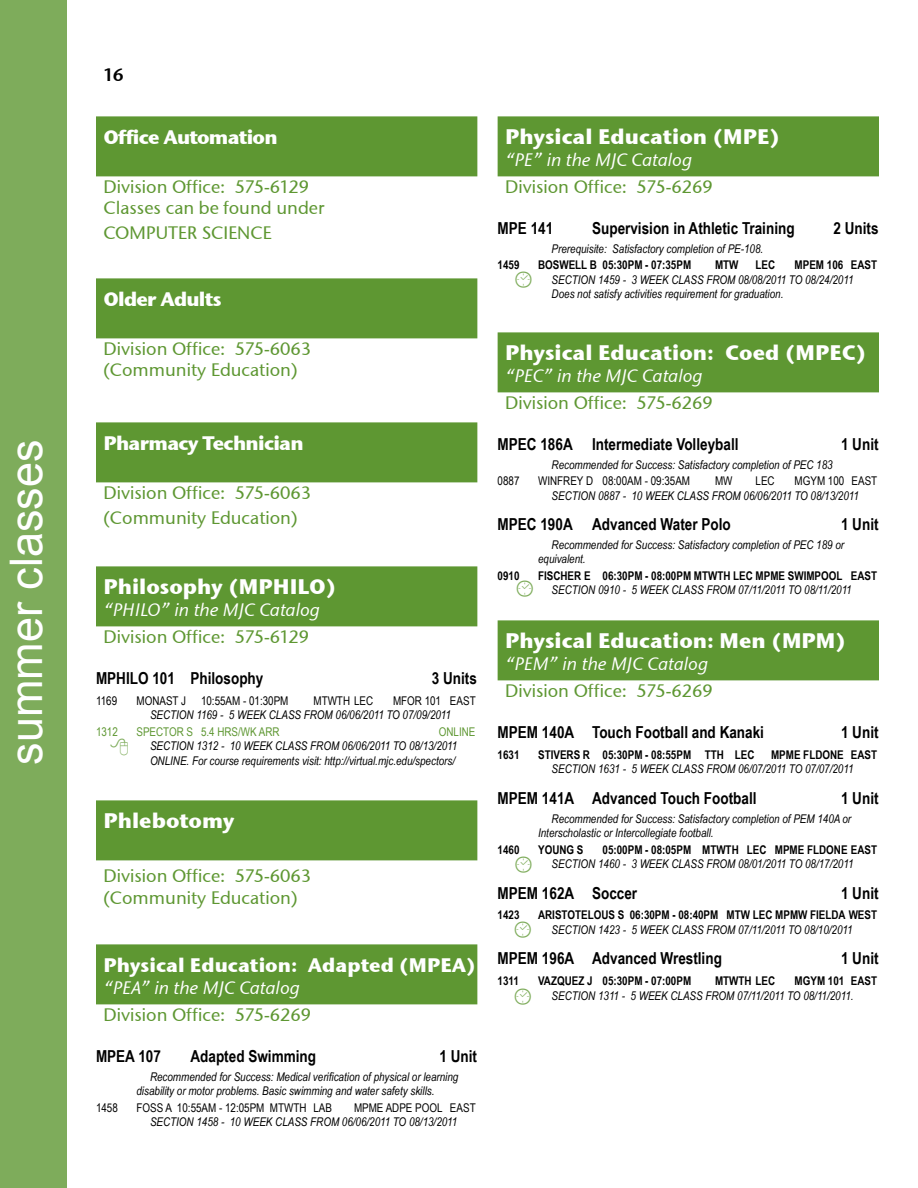
<style>
.page{position:relative;width:918px;height:1188px;background:#fff}
.page>*{position:absolute;margin:0;border:0;box-sizing:border-box;transform-origin:0 0}
.t1{font:45px "Arial";color:#fff}
.t2{font:21px "Stone Sans ITCTT Bold";color:#fff}
.t3{font:21px "BD International";color:#7eac5b}
.t4{font:19.5px "Stone Sans ITCTT Bold";letter-spacing:-.04em;color:#fff}
.t5{font:19.5px "Stone Sans ITCTT Bold";color:#fff}
.t6{font:18px/21.6px "Stone Sans ITCTT Medium";color:#5e9732}
.t7{font:italic 18px "Stone Sans ITCTT Medium";color:#fff}
.t8{font:18px "Stone Sans Semi ITCTT";color:#000}
.t9{font:700 16.5px "Arial Narrow";color:#000}
.t10{font:italic 12px/14.4px "Arial Narrow";color:#000}
.t11{font:700 12px "Arial Narrow";color:#000}
.t12{font:12px "Arial Narrow";color:#000}
.t13{font:12px "Arial Narrow";color:#5e9732}
</style>
<div class="page">
<div style="left:0;top:0;width:66px;height:1188px;background:#7eac5b"></div>
<div style="left:96px;top:116px;width:381px;height:60px;background:#5e9732"></div>
<div style="left:96px;top:278px;width:381px;height:60px;background:#5e9732"></div>
<div style="left:96px;top:422px;width:381px;height:60px;background:#5e9732"></div>
<div style="left:96px;top:566px;width:381px;height:60px;background:#5e9732"></div>
<div style="left:96px;top:800px;width:381px;height:60px;background:#5e9732"></div>
<div style="left:96px;top:944px;width:381px;height:60px;background:#5e9732"></div>
<div style="left:498px;top:116px;width:381px;height:60px;background:#5e9732"></div>
<div style="left:498px;top:332px;width:381px;height:60px;background:#5e9732"></div>
<div style="left:498px;top:620px;width:381px;height:60px;background:#5e9732"></div>
<h1 class="t1" style="left:-3px;top:765px;width:327px;rotate:-90deg">summer classes</h1>
<h3 class="t8" style="left:103px;top:64px;width:22px">16</h3>
<h3 class="t4" style="left:104px;top:124px;width:176px">Office Automation</h3>
<h3 class="t6" style="left:103px;top:175px;width:222px">Division Office: 575-6129<br>Classes can be found under</h3>
<h3 class="t6" style="left:103px;top:222px;width:170px">COMPUTER SCIENCE</h3>
<h3 class="t4" style="left:104px;top:286px;width:120px">Older Adults</h3>
<h3 class="t6" style="left:103px;top:337px;width:209px">Division Office: 575-6063 (Community Education)</h3>
<h3 class="t4" style="left:104px;top:430px;width:202px">Pharmacy Technician</h3>
<h3 class="t6" style="left:104px;top:480px;width:209px;line-height:25.2px">Division Office: 575-6063 (Community Education)</h3>
<h2 class="t2" style="left:104px;top:573px;width:234px">Philosophy (MPHILO)</h2>
<h3 class="t7" style="left:104px;top:598px;width:218px">“PHILO” in the MJC Catalog</h3>
<h3 class="t6" style="left:104px;top:625px;width:207px">Division Office: 575-6129</h3>
<h3 class="t9" style="left:96px;top:666px;width:169px">MPHILO 101 Philosophy</h3>
<h3 class="t9" style="left:432px;top:666px;width:47px">3 Units</h3>
<p class="t12" style="left:96px;top:692px;width:34px">1169 MO</p>
<p class="t12" style="left:152px;top:692px;width:143px">NAST J 10:55AM - 01:30PMM</p>
<p class="t12" style="left:322px;top:692px;width:64px">TWTH LEC MF</p>
<p class="t12" style="left:407px;top:692px;width:70px">OR 101 EAST</p>
<p class="t10" style="left:150px;top:708px;width:303px">SECTION 1169 - 5 WEEK CLASS FROM 06/06/2011 TO 07/09/2011</p>
<p class="t13" style="left:96px;top:723px;width:32px">1312 SPECTOR</p>
<p class="t13" style="left:187px;top:723px;width:95px">S 5.4 HRS/WK ARR</p>
<p class="t13" style="left:439px;top:723px;width:38px">ONLINE</p>
<p class="t10" style="left:150px;top:739px;width:309px">SECTION 1312 - 10 WEEK CLASS FROM 06/06/2011 TO 08/13/2011<br>ONLINE. For course requirements visit: http://virtual.mjc.edu/spectors/</p>
<h2 class="t2" style="left:104px;top:807px;width:133px">Phlebotomy</h2>
<h3 class="t6" style="left:104px;top:865px;width:209px">Division Office: 575-6063 (Community Education)</h3>
<h3 class="t5" style="left:104px;top:952px;width:374px">Physical Education: Adapted (MPEA)</h3>
<h3 class="t7" style="left:104px;top:976px;width:198px">“PEA” in the MJC Catalog</h3>
<h3 class="t6" style="left:104px;top:1003px;width:209px">Division Office: 575-6269</h3>
<h3 class="t9" style="left:96px;top:1044px;width:66px">MPEA 107</h3>
<h3 class="t9" style="left:190px;top:1044px;width:127px">Adapted Swimming</h3>
<h3 class="t9" style="left:439px;top:1044px;width:39px">1 Unit</h3>
<p class="t10" style="left:136px;top:1069px;width:323px;text-indent:14px">Recommended for Success: Medical verification of physical or learning disability or motor problems. Basic swimming and water safety skills.</p>
<p class="t12" style="left:96px;top:1099px;width:34px">1458 FO</p>
<p class="t12" style="left:150px;top:1099px;width:198px">SS A 10:55AM - 12:05PM MTWTH LAB M</p>
<p class="t12" style="left:362px;top:1099px;width:115px">PME ADPE POOL EAST</p>
<p class="t10" style="left:150px;top:1114px;width:309px">SECTION 1458 - 10 WEEK CLASS FROM 06/06/2011 TO 08/13/2011</p>
<h2 class="t2" style="left:505px;top:123px;width:276px">Physical Education (MPE)</h2>
<h3 class="t7" style="left:505px;top:148px;width:188px">“PE” in the MJC Catalog</h3>
<h3 class="t6" style="left:505px;top:175px;width:209px">Division Office: 575-6269</h3>
<h3 class="t9" style="left:498px;top:216px;width:57px">MPE 141</h3>
<h3 class="t9" style="left:592px;top:216px;width:204px">Supervision in Athletic Training</h3>
<h3 class="t9" style="left:834px;top:216px;width:47px">2 Units</h3>
<p class="t10" style="left:552px;top:241px;width:213px">Prerequisite: Satisfactory completion of PE-108.</p>
<p class="t11" style="left:498px;top:256px;width:23px">1459</p>
<p class="t11" style="left:538px;top:256px;width:23px">Boswell</p>
<p class="t11" style="left:590px;top:256px;width:103px">B 05:30PM - 07:35PM</p>
<p class="t11" style="left:715px;top:256px;width:25px">MTW</p>
<p class="t11" style="left:756px;top:256px;width:21px">LEC</p>
<p class="t11" style="left:795px;top:256px;width:84px">MPEM 106 EAST</p>
<p class="t10" style="left:552px;top:272px;width:303px">SECTION 1459 - 3 WEEK CLASS FROM 08/08/2011 TO 08/24/2011<br>Does not satisfy activities requirement for graduation.</p>
<h2 class="t3" style="left:513px;top:268px;width:24px">C</h2>
<h2 class="t2" style="left:505px;top:339px;width:363px">Physical Education: Coed (MPEC)</h2>
<h3 class="t7" style="left:505px;top:364px;width:199px">“PEC” in the MJC Catalog</h3>
<h3 class="t6" style="left:505px;top:391px;width:209px">Division Office: 575-6269</h3>
<h3 class="t9" style="left:498px;top:432px;width:242px">MPEC 186A Intermediate Volleyball</h3>
<h3 class="t9" style="left:841px;top:432px;width:39px">1 Unit</h3>
<p class="t10" style="left:552px;top:457px;width:283px">Recommended for Success: Satisfactory completion of PEC 183</p>
<p class="t12" style="left:498px;top:472px;width:23px">0887</p>
<p class="t12" style="left:538px;top:472px;width:151px">WINFREY D 08:00AM - 09:35AMM</p>
<p class="t12" style="left:723px;top:472px;width:11px">W</p>
<p class="t12" style="left:756px;top:472px;width:123px">LEC MGYM 100 EAST</p>
<p class="t10" style="left:552px;top:488px;width:309px">SECTION 0887 - 10 WEEK CLASS FROM 06/06/2011 TO 08/13/2011</p>
<h3 class="t9" style="left:498px;top:512px;width:235px">MPEC 190A Advanced Water Polo</h3>
<h3 class="t9" style="left:841px;top:512px;width:39px">1 Unit</h3>
<p class="t10" style="left:538px;top:537px;width:308px;text-indent:14px">Recommended for Success: Satisfactory completion of PEC 189 or equivalent.</p>
<p class="t11" style="left:498px;top:567px;width:23px">0910</p>
<p class="t11" style="left:538px;top:567px;width:14px">Fischer</p>
<p class="t11" style="left:584px;top:567px;width:295px">E 06:30PM - 08:00PM MTWTH LEC MPME SWIMPOOL EAST</p>
<p class="t10" style="left:552px;top:583px;width:302px">SECTION 0910 - 5 WEEK CLASS FROM 07/11/2011 TO 08/11/2011</p>
<h2 class="t2" style="left:505px;top:627px;width:342px">Physical Education: Men (MPM)</h2>
<h3 class="t7" style="left:505px;top:652px;width:204px">“PEM” in the MJC Catalog</h3>
<h3 class="t6" style="left:505px;top:679px;width:209px">Division Office: 575-6269</h3>
<h3 class="t9" style="left:498px;top:720px;width:268px">MPEM 140A Touch Football and Kanaki</h3>
<h3 class="t9" style="left:841px;top:720px;width:39px">1 Unit</h3>
<p class="t11" style="left:498px;top:746px;width:23px">1631</p>
<p class="t11" style="left:538px;top:746px;width:14px">Stivers</p>
<p class="t11" style="left:583px;top:746px;width:173px">R 05:30PM - 08:55PM TTH LEC</p>
<p class="t11" style="left:771px;top:746px;width:108px">MPME FLDONE EAST</p>
<p class="t10" style="left:552px;top:762px;width:303px">SECTION 1631 - 5 WEEK CLASS FROM 06/07/2011 TO 07/07/2011</p>
<h3 class="t9" style="left:498px;top:786px;width:260px">MPEM 141A Advanced Touch Football</h3>
<h3 class="t9" style="left:841px;top:786px;width:39px">1 Unit</h3>
<p class="t10" style="left:538px;top:811px;width:315px;text-indent:14px">Recommended for Success: Satisfactory completion of PEM 140A or<br>Interscholastic or Intercollegiate football.</p>
<p class="t11" style="left:498px;top:840px;width:23px">1460</p>
<p class="t11" style="left:538px;top:840px;width:23px">Young</p>
<p class="t11" style="left:577px;top:840px;width:8px">S</p>
<p class="t11" style="left:603px;top:840px;width:276px">05:00PM - 08:05PM MTWTH LEC MPME FLDONE EAST</p>
<p class="t10" style="left:552px;top:856px;width:303px">SECTION 1460 - 3 WEEK CLASS FROM 08/01/2011 TO 08/17/2011</p>
<h3 class="t9" style="left:498px;top:880px;width:141px">MPEM 162A Soccer</h3>
<h3 class="t9" style="left:841px;top:880px;width:39px">1 Unit</h3>
<p class="t11" style="left:498px;top:906px;width:23px">1423</p>
<p class="t11" style="left:538px;top:906px;width:14px">Arist</p>
<p class="t11" style="left:567px;top:906px;width:311px">otelous S 06:30PM - 08:40PM MTW LEC MPMW FIELDA WEST</p>
<p class="t10" style="left:552px;top:922px;width:303px">SECTION 1423 - 5 WEEK CLASS FROM 07/11/2011 TO 08/10/2011</p>
<h3 class="t9" style="left:498px;top:946px;width:226px">MPEM 196A Advanced Wrestling</h3>
<h3 class="t9" style="left:841px;top:946px;width:39px">1 Unit</h3>
<p class="t11" style="left:498px;top:972px;width:23px">1311</p>
<p class="t11" style="left:538px;top:972px;width:155px">Vazquez J 05:30PM - 07:00PM</p>
<p class="t11" style="left:715px;top:972px;width:62px">MTWTH LEC</p>
<p class="t11" style="left:795px;top:972px;width:84px">MGYM 101 EAST</p>
<p class="t10" style="left:552px;top:988px;width:303px">SECTION 1311 - 5 WEEK CLASS FROM 07/11/2011 TO 08/11/2011.</p>
<h2 class="t3" style="left:514px;top:577px;width:24px">C</h2>
<h2 class="t3" style="left:513px;top:854px;width:24px">C</h2>
<h2 class="t3" style="left:512px;top:919px;width:24px">C</h2>
<h2 class="t3" style="left:512px;top:986px;width:24px">C</h2>
</div>
